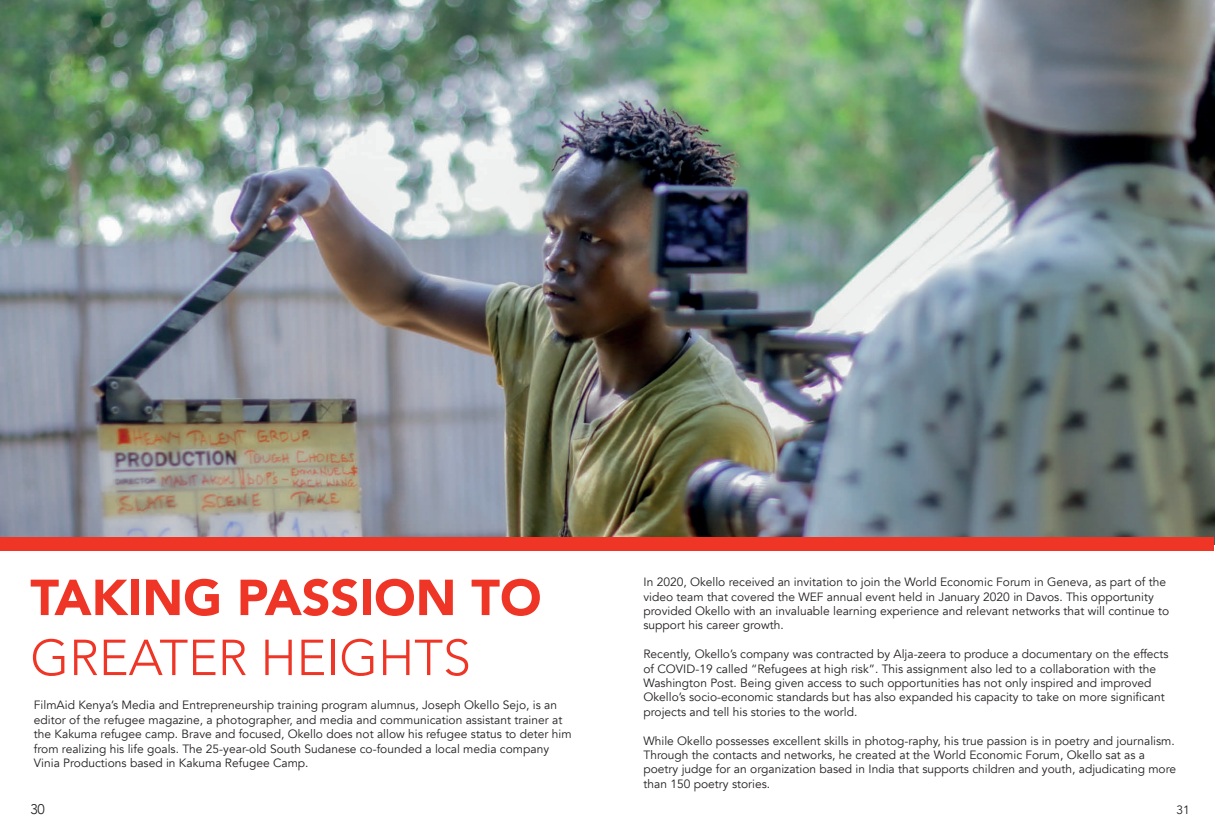
<style>
.page{position:relative;width:1215px;height:828px;background:#fff}
.page>*{position:absolute;margin:0;border:0;box-sizing:border-box;transform-origin:0 0}
.t1{font:900 50px "Avenir";color:#ee3526}
.t2{font:300 50px "Avenir";color:#ee3526}
.t3{font:300 14px "Avenir";color:#231f20}
.t4{font:12px/14.4px "Avenir";color:#231f20}
</style>
<div class="page">
<img style="left:0;top:0;width:1214px;height:544px">
<div style="left:1px;top:538px;width:1213px;height:13px;background:#ee3526"></div>
<p class="t1" style="left:30px;top:555px;width:512px">TAKING PASSION TO</p>
<p class="t2" style="left:30px;top:628px;width:442px">GREATER HEIGHTS</p>
<p class="t4" style="left:34px;top:698px;width:539px">FilmAid Kenya’s Media and Entrepreneurship training program alumnus, Joseph Okello Sejo, is an editor of the refugee magazine, a photographer, and media and communication assistant trainer at the Kakuma refugee camp. Brave and focused, Okello does not allow his refugee status to deter him from realizing his life goals. The 25-year-old South Sudanese co-founded a local media company Vinia Productions based in Kakuma Refugee Camp.</p>
<p class="t4" style="left:643px;top:575px;width:527px">In 2020, Okello received an invitation to join the World Economic Forum in Geneva, as part of the video team that covered the WEF annual event held in January 2020 in Davos. This opportunity provided Okello with an invaluable learning experience and relevant networks that will continue to support his career growth.</p>
<p class="t4" style="left:643px;top:647px;width:526px">Recently, Okello’s company was contracted by Alja-zeera to produce a documentary on the effects of COVID-19 called “Refugees at high risk”. This assignment also led to a collaboration with the Washington Post. Being given access to such opportunities has not only inspired and improved Okello’s socio-economic standards but has also expanded his capacity to take on more significant projects and tell his stories to the world.</p>
<p class="t4" style="left:643px;top:733px;width:534px">While Okello possesses excellent skills in photog-raphy, his true passion is in poetry and journalism.<br>Through the contacts and networks, he created at the World Economic Forum, Okello sat as a poetry judge for an organization based in India that supports children and youth, adjudicating more than 150 poetry stories.</p>
<p class="t3" style="left:30px;top:800px;width:16px">30</p>
<p class="t4" style="left:1176px;top:803px;width:15px">31</p>
</div>
